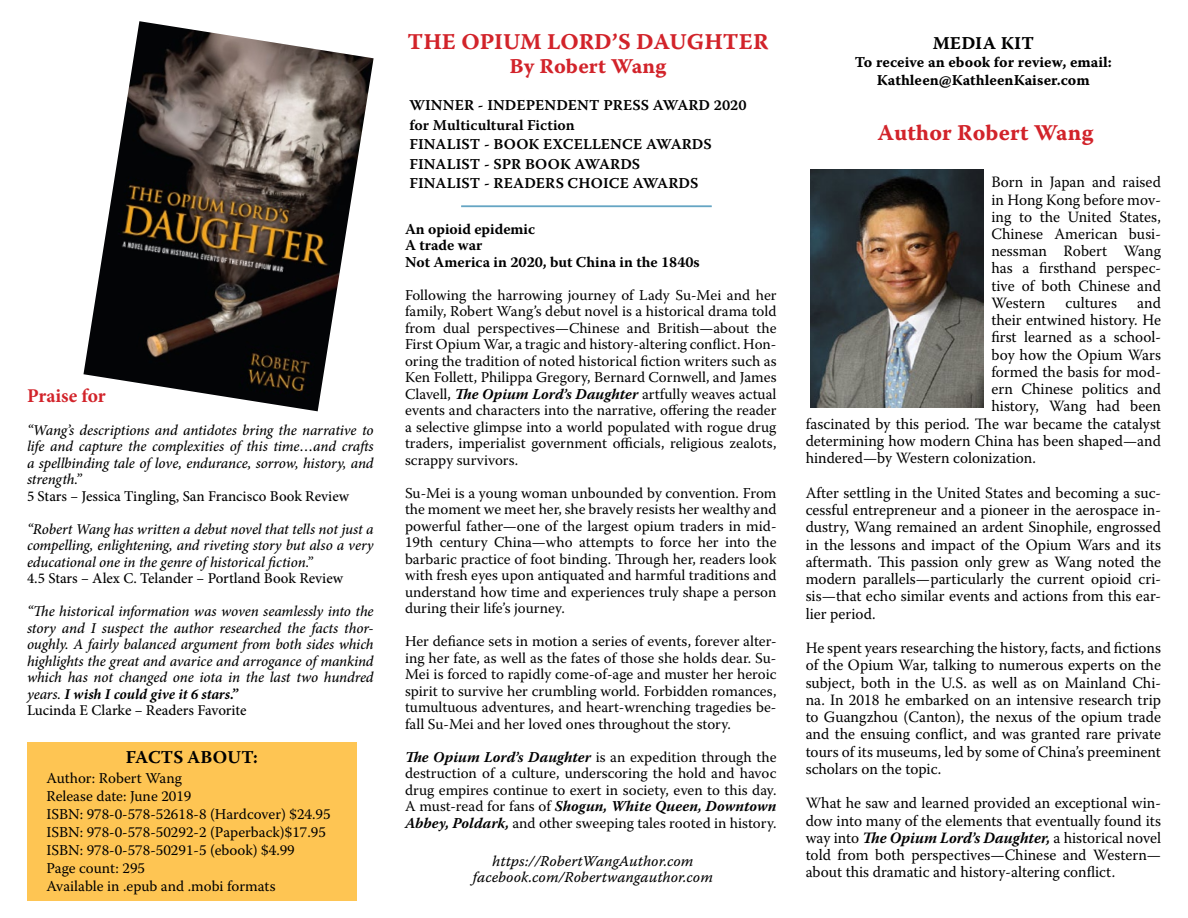
<style>
.page{position:relative;width:1188px;height:918px;background:#fff}
.page>*{position:absolute;margin:0;border:0;box-sizing:border-box;transform-origin:0 0}
.t1{font:22.5px "Warnock Pro Bold Capt";color:#d2232a}
.t2{font:21px "Warnock Pro Bold Capt";color:#d2232a}
.t3{font:700 19.5px "Minion Pro";letter-spacing:-.005em;color:#d2232a}
.t4{font:700 18px "Warnock Pro";letter-spacing:.01em;color:#000}
.t5{font:18px "Warnock Pro Bold Capt";letter-spacing:.01em;color:#000}
.t6{font:15.75px/17.2px "Warnock Pro";color:#000;text-align:justify}
.t7{font:15px/16.5px "Warnock Pro";color:#000;text-align:justify}
.t8{font:italic 500 15px/16.5px "Minion Pro";letter-spacing:-.01em;color:#000;text-align:justify}
.t9{font:15px/19.5px "Warnock Pro Semibold Capt";color:#000}
.t10{font:500 15px "Minion Pro";color:#000}
.t11{font:15px/16.5px "Warnock Pro It Capt";color:#000;text-align:center}
.t12{font:700 15px/16.5px "Warnock Pro";color:#000}
.t13{font:15px/18px "Warnock Pro Bold Capt";color:#000;text-align:center}
.s1{font-weight:700}
.s2{font-style:normal}
.s3{font-weight:700;font-style:italic}
</style>
<div class="page">
<div style="left:27px;top:742px;width:329px;height:159px;background:#fec553"></div>
<img style="left:83px;top:21px;width:291px;height:390px">
<img style="left:810px;top:169px;width:173px;height:239px">
<hr style="left:461px;top:206px;width:251px;height:1px;background:#579dbe">
<h3 class="t3" style="left:27px;top:382px;width:80px">Praise for</h3>
<p class="t8" style="left:27px;top:422px;width:348px">“Wang’s descriptions and antidotes bring the narrative to life and capture the complexities of this time…and crafts a spellbinding tale of love, endurance, sorrow, history, and strength.”</p>
<p class="t10" style="left:27px;top:486px;width:324px">5 Stars – Jessica Tingling, San Francisco Book Review</p>
<p class="t8" style="left:27px;top:521px;width:348px">“Robert Wang has written a debut novel that tells not just a compelling, enlightening, and riveting story but also a very educational one in the genre of historical fiction.”</p>
<p class="t10" style="left:27px;top:569px;width:318px">4.5 Stars – Alex C. Telander – Portland Book Review</p>
<p class="t8" style="left:27px;top:603px;width:348px;text-align:left">“The historical information was woven seamlessly into the story and I suspect the author researched the facts thor&shy;oughly. A fairly balanced argument from both sides which highlights the great and avarice and arrogance of mankind which has not changed one iota in the last two hundred years. <span class="s1">I wish I could give it 6 stars.”<br></span><span class="s2">Lucinda E Clarke – Readers Favorite</span></p>
<p class="t4" style="left:126px;top:747px;width:133px">FACTS ABOUT:</p>
<p class="t7" style="left:46px;top:769px;width:286px;line-height:18px;text-align:left">Author: Robert Wang<br>Release date: June 2019<br>ISBN: 978-0-578-52618-8 (Hardcover) $24.95<br>ISBN: 978-0-578-50292-2 (Paperback)$17.95<br>ISBN: 978-0-578-50291-5 (ebook) $4.99<br>Page count: 295<br>Available in .epub and .mobi formats</p>
<h1 class="t1" style="left:408px;top:28px;width:363px">THE OPIUM LORD’S DAUGHTER</h1>
<h2 class="t2" style="left:510px;top:53px;width:158px">By Robert Wang</h2>
<p class="t9" style="left:410px;top:95px;width:339px">WINNER - INDEPENDENT PRESS AWARD 2020 for Multicultural Fiction<br>FINALIST - BOOK EXCELLENCE AWARDS<br>FINALIST - SPR BOOK AWARDS<br>FINALIST - READERS CHOICE AWARDS</p>
<p class="t12" style="left:405px;top:220px;width:296px">An opioid epidemic<br>A trade war<br>Not America in 2020, but China in the 1840s</p>
<p class="t7" style="left:405px;top:286px;width:373px">Following the harrowing journey of Lady Su-Mei and her family, Robert Wang’s debut novel is a historical drama told from dual perspectives—Chinese and British—about the First Opium War, a tragic and history-altering conflict. Hon&shy;oring the tradition of noted historical fiction writers such as Ken Follett, Philippa Gregory, Bernard Cornwell, and James Clavell, <span class="s3">The Opium Lord’s Daughter</span> artfully weaves actual events and characters into the narrative, offering the reader a selective glimpse into a world populated with rogue drug traders, imperialist government officials, religious zealots, scrappy survivors.</p>
<p class="t7" style="left:405px;top:484px;width:373px">Su-Mei is a young woman unbounded by convention. From the moment we meet her, she bravely resists her wealthy and powerful father—one of the largest opium traders in mid-19th century China—who attempts to force her into the barbaric practice of foot binding. Through her, readers look with fresh eyes upon antiquated and harmful traditions and understand how time and experiences truly shape a person during their life’s journey.</p>
<p class="t7" style="left:405px;top:633px;width:373px">Her defiance sets in motion a series of events, forever alter&shy;ing her fate, as well as the fates of those she holds dear. Su-Mei is forced to rapidly come-of-age and muster her heroic spirit to survive her crumbling world. Forbidden romances, tumultuous adventures, and heart-wrenching tragedies be&shy;fall Su-Mei and her loved ones throughout the story.</p>
<p class="t7" style="left:405px;top:748px;width:373px"><span class="s3">The Opium Lord’s Daughter</span> is an expedition through the destruction of a culture, underscoring the hold and havoc drug empires continue to exert in society, even to this day.<br>A must-read for fans of <span class="s3">Shogun, White Queen, Downtown Abbey, Poldark,</span> and other sweeping tales rooted in history.</p>
<p class="t11" style="left:473px;top:852px;width:242px">https://RobertWangAuthor.com facebook.com/Robertwangauthor.com</p>
<p class="t5" style="left:933px;top:32px;width:103px">MEDIA KIT</p>
<p class="t13" style="left:855px;top:53px;width:259px">To receive an ebook for review, email:<br>Kathleen@KathleenKaiser.com</p>
<h1 class="t1" style="left:878px;top:119px;width:217px">Author Robert Wang</h1>
<p class="t6" style="left:991px;top:173px;width:171px">Born in Japan and raised in Hong Kong before mov&shy;ing to the United States, Chinese American busi&shy;nessman Robert Wang has a firsthand perspec&shy;tive of both Chinese and Western</p>
<p class="t6" style="left:1066px;top:294px;width:53px">cultures</p>
<p class="t6" style="left:1137px;top:294px;width:25px">and</p>
<p class="t6" style="left:991px;top:311px;width:171px">their entwined history. He</p>
<p class="t6" style="left:991px;top:328px;width:171px">first learned as a school-</p>
<p class="t6" style="left:991px;top:346px;width:171px">boy how the Opium Wars</p>
<p class="t6" style="left:991px;top:363px;width:171px">formed the basis for mod-</p>
<p class="t6" style="left:991px;top:380px;width:171px">ern Chinese politics and</p>
<p class="t6" style="left:991px;top:397px;width:171px">history, Wang had been</p>
<p class="t6" style="left:806px;top:415px;width:357px">fascinated by this period. The war became the catalyst</p>
<p class="t6" style="left:806px;top:432px;width:357px">determining how modern China has been shaped—and</p>
<p class="t6" style="left:806px;top:449px;width:232px">hindered—by Western colonization.</p>
<p class="t6" style="left:806px;top:484px;width:357px">After settling in the United States and becoming a suc&shy;cessful entrepreneur and a pioneer in the aerospace in&shy;dustry, Wang remained an ardent Sinophile, engrossed in the lessons and impact of the Opium Wars and its aftermath. This passion only grew as Wang noted the modern parallels—particularly the current opioid cri&shy;sis—that echo similar events and actions from this ear&shy;lier period.</p>
<p class="t6" style="left:806px;top:639px;width:357px">He spent years researching the history, facts, and fictions of the Opium War, talking to numerous experts on the subject, both in the U.S. as well as on Mainland Chi&shy;na. In 2018 he embarked on an intensive research trip to Guangzhou (Canton), the nexus of the opium trade and the ensuing conflict, and was granted rare private tours of its museums, led by some of China’s preeminent scholars on the topic.</p>
<p class="t6" style="left:806px;top:794px;width:357px">What he saw and learned provided an exceptional win&shy;dow into many of the elements that eventually found its way into <span class="s3">The Opium Lord’s Daughter,</span> a historical novel told from both perspectives—Chinese and Western— about this dramatic and history-altering conflict.</p>
</div>
